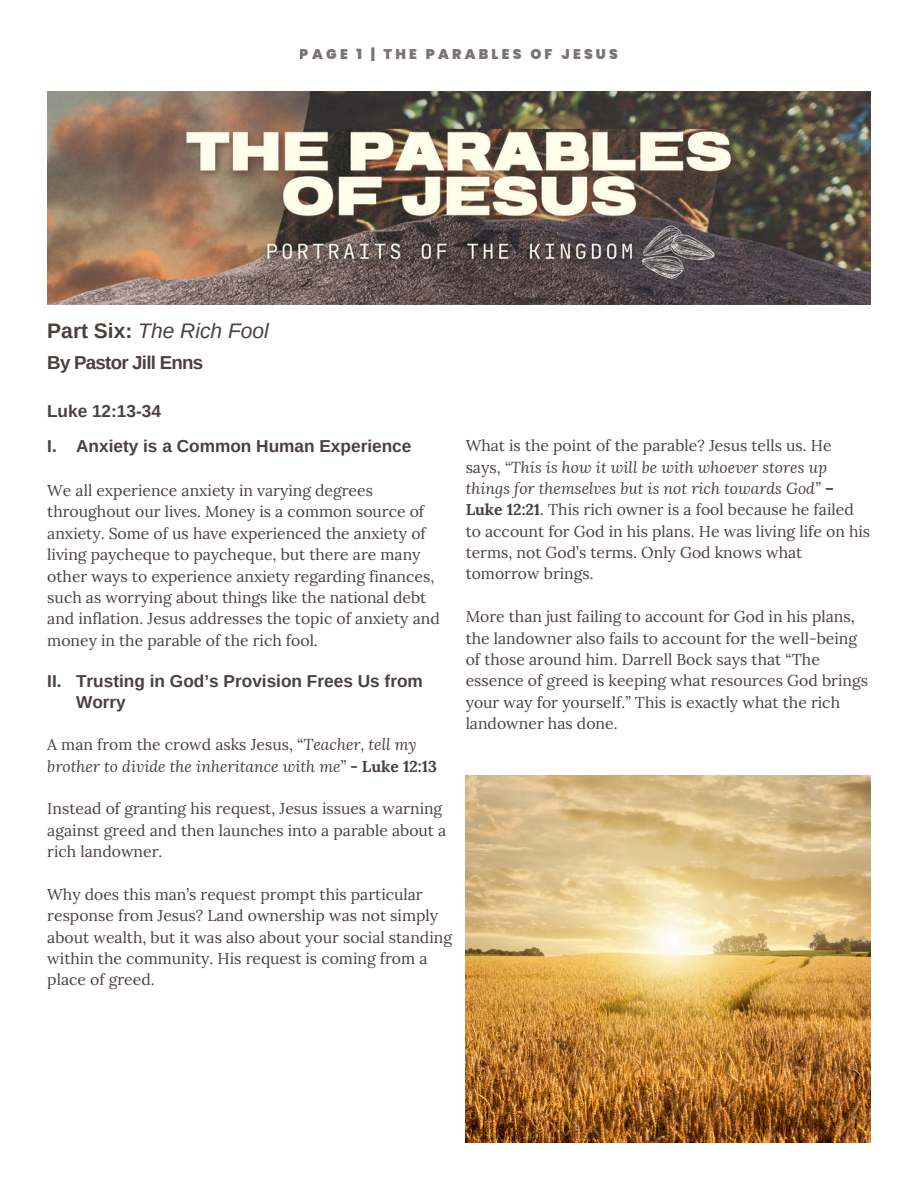
<style>
.page{position:relative;width:918px;height:1188px;background:#fff}
.page>*{position:absolute;margin:0;border:0;box-sizing:border-box;transform-origin:0 0}
.t1{font:italic 21px "Arimo";color:#4a403f}
.t2{font:700 18.75px "Arimo";letter-spacing:-.04em;color:#4a403f}
.t3{font:700 17.25px/20.2px "Arimo";color:#4a403f}
.t4{font:15.75px/21.3px "Lora";color:#4a403f}
.t5{font:italic 15.75px/21.3px "Lora";color:#4a403f}
.t6{font:900 13.95px "Poppins";letter-spacing:.23em;color:#4a403f}
.s1{font-weight:700;font-style:normal}
.s2{font-style:normal}
.s3{font-style:italic}
.s4{font-weight:700}
</style>
<div class="page">
<img style="left:47px;top:92px;width:824px;height:212px">
<img style="left:466px;top:775px;width:405px;height:367px">
<p class="t6" style="left:300px;top:45px;width:320px">PAGE 1 | THE PARABLES OF JESUS</p>
<h2 class="t1" style="left:47px;top:319px;width:223px"><span class="s1">Part Six:</span> The Rich Fool</h2>
<h2 class="t2" style="left:47px;top:352px;width:157px">By Pastor Jill Enns</h2>
<h1 class="t3" style="left:47px;top:401px;width:116px">Luke 12:13-34</h1>
<h2 class="t3" style="left:47px;top:436px;width:366px">I. Anxiety is a Common Human Experience</h2>
<h3 class="t4" style="left:47px;top:480px;width:394px">We all experience anxiety in varying degrees throughout our lives. Money is a common source of anxiety. Some of us have experienced the anxiety of living paycheque to paycheque, but there are many other ways to experience anxiety regarding finances, such as worrying about things like the national debt and inflation. Jesus addresses the topic of anxiety and money in the parable of the rich fool.</h3>
<h3 class="t3" style="left:76px;top:671px;width:348px;text-indent:-29px">II. Trusting in God’s Provision Frees Us from<br>Worry</h3>
<h3 class="t5" style="left:47px;top:734px;width:391px"><span class="s2">A man from the crowd asks Jesus, “</span>Teacher, tell my brother to divide the inheritance with me<span class="s2">”</span> <span class="s1">- Luke 12:13</span></h3>
<h3 class="t4" style="left:47px;top:798px;width:400px">Instead of granting his request, Jesus issues a warning against greed and then launches into a parable about a rich landowner.</h3>
<h3 class="t4" style="left:47px;top:884px;width:406px">Why does this man’s request prompt this particular response from Jesus? Land ownership was not simply about wealth, but it was also about your social standing within the community. His request is coming from a place of greed.</h3>
<h2 class="t4" style="left:466px;top:435px;width:406px">What is the point of the parable? Jesus tells us. He says, <span class="s3">“This is how it will be with whoever stores up things for themselves but is not rich towards God”</span> <span class="s4">– Luke 12:21</span><span class="s3">.</span> This rich owner is a fool because he failed to account for God in his plans. He was living life on his terms, not God’s terms. Only God knows what tomorrow brings.</h2>
<h3 class="t4" style="left:466px;top:606px;width:404px">More than just failing to account for God in his plans, the landowner also fails to account for the well-being of those around him. Darrell Bock says that “The essence of greed is keeping what resources God brings your way for yourself.” This is exactly what the rich landowner has done.</h3>
</div>
